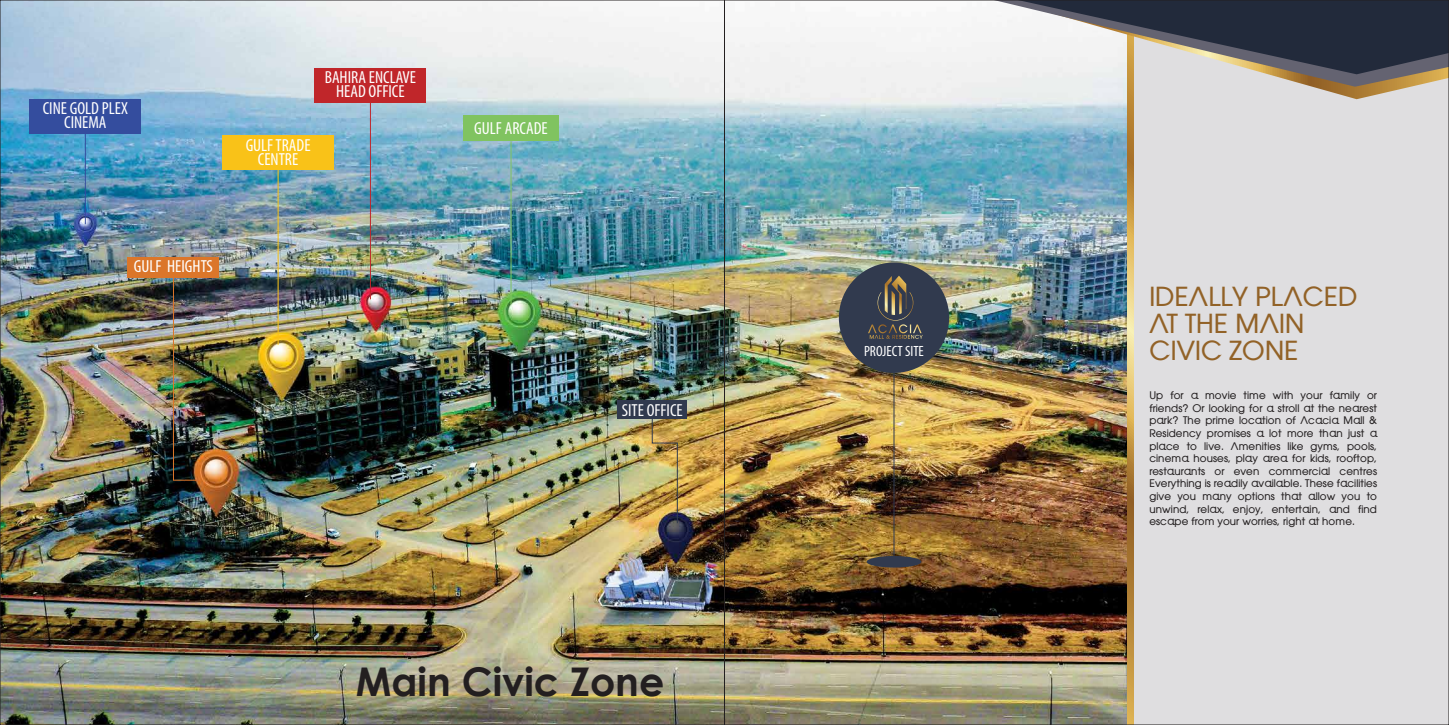
<style>
.page{position:relative;width:1449px;height:725px;background:#fff}
.page>*{position:absolute;margin:0;border:0;box-sizing:border-box;transform-origin:0 0}
.t1{font:700 39.55px "Century Gothic";color:#231f20}
.t2{font:26.25px/27.1px "Aovel Cool";color:#926227}
.t3{font:condensed 17.5px/14px "Myriad Pro";color:#fff;text-align:center}
.t4{font:condensed 14.88px "Myriad Pro";color:#fff}
.t5{font:10.5px/12.6px "Aovel Cool";color:#231f20;text-align:justify}
</style>
<div class="page">
<div style="left:1134px;top:0;width:315px;height:724px;background:#dfdee0"></div>
<img style="left:2px;top:2px;width:1125px;height:720px">
<hr style="left:85px;top:133px;width:1px;height:91px;background:#344d9e">
<div style="left:29px;top:99px;width:112px;height:34px;background:#344d9e"></div>
<hr style="left:370px;top:102px;width:1px;height:197px;background:#c0262a">
<div style="left:315px;top:68px;width:111px;height:34px;background:#c0262a"></div>
<hr style="left:278px;top:170px;width:1px;height:175px;background:#f9c218">
<div style="left:222px;top:135px;width:112px;height:35px;background:#f9c218"></div>
<hr style="left:511px;top:141px;width:1px;height:163px;background:#80c360">
<div style="left:463px;top:116px;width:96px;height:25px;background:#80c360"></div>
<img style="left:173px;top:277px;width:25px;height:204px">
<div style="left:128px;top:257px;width:91px;height:20px;background:#db762a"></div>
<hr style="left:894px;top:369px;width:1px;height:192px;background:#313a4e">
<div style="left:839px;top:262px;width:110px;height:111px;background:#313a4e;border-radius:50%"></div>
<div style="left:867px;top:556px;width:54px;height:11px;background:#313a4e;border-radius:50%"></div>
<svg style="left:868px;top:276px;width:54px;height:61px"></svg>
<div style="left:617px;top:400px;width:70px;height:18px;background:#313a4e"></div>
<img style="left:651px;top:418px;width:27px;height:106px">
<svg style="left:1127px;top:99px;width:7px;height:623px;background:#c69d4f"></svg>
<svg style="left:1004px;top:87px;width:405px;height:12px"></svg>
<svg style="left:994px;top:2px;width:453px;height:85px"></svg>
<h3 class="t3" style="left:43px;top:101px;width:87px">CINE GOLD PLEX<br>CINEMA</h3>
<h3 class="t3" style="left:325px;top:70px;width:93px">BAHIRA ENCLAVE<br>HEAD OFFICE</h3>
<h3 class="t3" style="left:246px;top:138px;width:66px">GULF TRADE<br>CENTRE</h3>
<h3 class="t3" style="left:134px;top:259px;width:80px">GULF HEIGHTS</h3>
<h3 class="t3" style="left:474px;top:121px;width:75px">GULF ARCADE</h3>
<h3 class="t3" style="left:622px;top:402px;width:63px">SITE OFFICE</h3>
<h1 class="t1" style="left:356px;top:651px;width:310px">Main Civic Zone</h1>
<h3 class="t4" style="left:864px;top:342px;width:61px">PROJECT SITE</h3>
<h2 class="t2" style="left:1149px;top:283px;width:210px">IDEALLY PLACED<br>AT THE MAIN<br>CIVIC ZONE</h2>
<p class="t5" style="left:1149px;top:389px;width:229px">Up for a movie time with your family or friends? Or looking for a stroll at the nearest park? The prime location of Acacia Mall &amp; Residency promises a lot more than just a place to live. Amenities like gyms, pools, cinema houses, play area for kids, rooftop, restaurants or even commercial centres Everything is readily available. These facilities give you many options that allow you to unwind, relax, enjoy, entertain, and find escape from your worries, right at home.</p>
</div>
